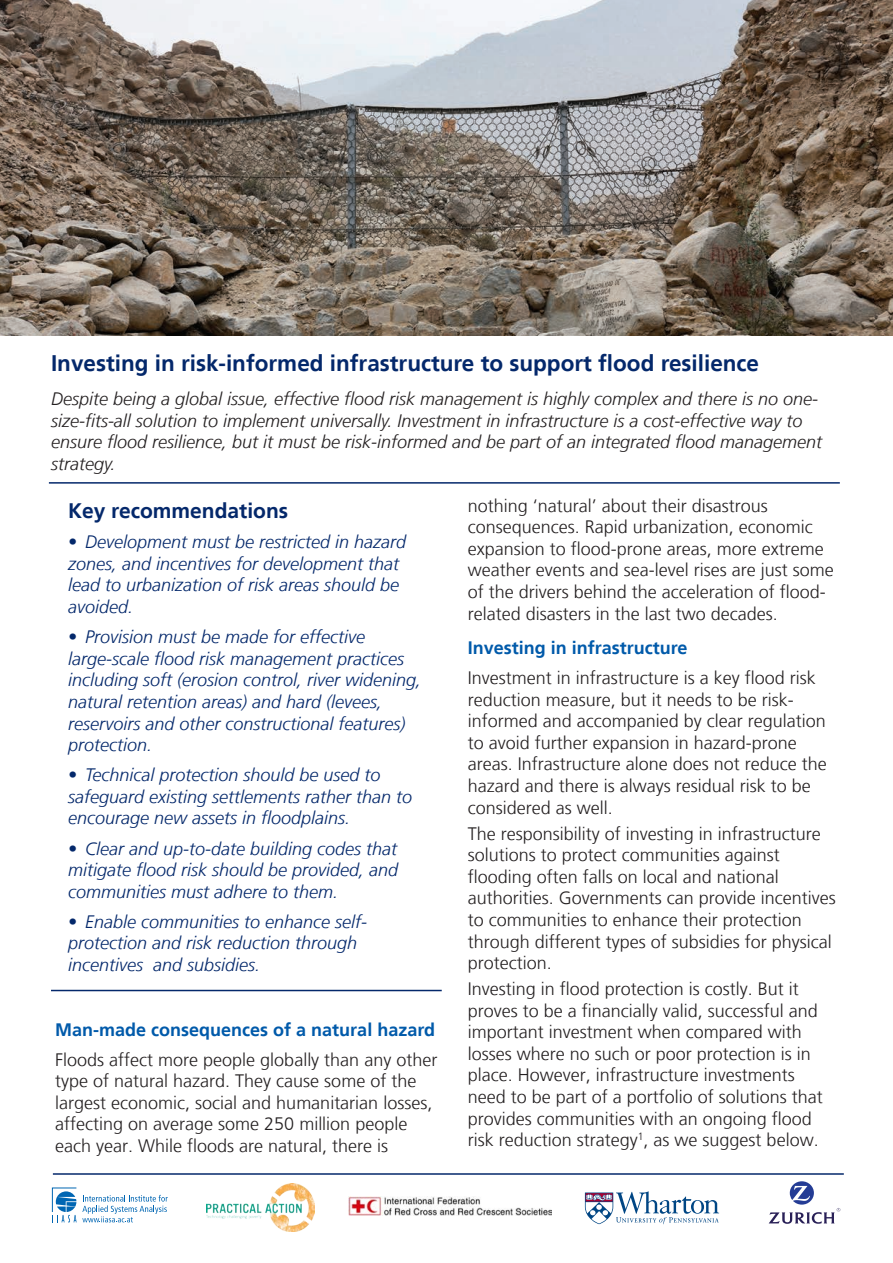
<style>
.page{position:relative;width:893px;height:1263px;background:#fff}
.page>*{position:absolute;margin:0;border:0;box-sizing:border-box;transform-origin:0 0}
.Series_Title{font:700 22.5px "Frutiger LT";color:#04286b}
.Box_head{font:700 21px "Frutiger LT";color:#04286b}
.Body_text{font:300 18px/21.6px "Frutiger LT";color:#231f20}
.Box_text{font:italic 300 18px/21.6px "Frutiger LT";color:#04286b}
.Summary_text{font:italic 300 18px/21.6px "Frutiger LT";color:#231f20}
.Text_heading{font:700 18px "Frutiger LT";color:#015aaa}
</style>
<div class="page">
<hr style="left:49px;top:482px;width:791px;height:2px;background:#04286b">
<img style="left:0;top:0;width:893px;height:336px">
<hr style="left:53px;top:1173px;width:791px;height:2px;background:#04286b">
<hr style="left:51px;top:990px;width:391px;height:1px;background:#04286b">
<img style="left:206px;top:1184px;width:109px;height:47px">
<img style="left:349px;top:1196px;width:202px;height:19px">
<svg style="left:52px;top:1188px;width:116px;height:34px"></svg>
<svg style="left:585px;top:1191px;width:134px;height:33px"></svg>
<svg style="left:769px;top:1181px;width:71px;height:43px"></svg>
<p class="Series_Title" style="left:51px;top:349px;width:710px">Investing in risk-informed infrastructure to support flood resilience</p>
<p class="Summary_text" style="left:51px;top:388px;width:773px">Despite being a global issue, effective flood risk management is highly complex and there is no one&shy;size-fits-all solution to implement universally. Investment in infrastructure is a cost-effective way to ensure flood resilience, but it must be risk-informed and be part of an integrated flood management strategy.</p>
<p class="Box_head" style="left:68px;top:498px;width:222px">Key recommendations</p>
<p class="Box_text" style="left:68px;top:531px;width:340px">• Development must be restricted in hazard zones, and incentives for development that lead to urbanization of risk areas should be avoided.</p>
<p class="Box_text" style="left:68px;top:626px;width:355px">• Provision must be made for effective large-scale flood risk management practices including soft (erosion control, river widening, natural retention areas) and hard (levees, reservoirs and other constructional features) protection.</p>
<p class="Box_text" style="left:68px;top:764px;width:346px">• Technical protection should be used to safeguard existing settlements rather than to encourage new assets in floodplains.</p>
<p class="Box_text" style="left:68px;top:838px;width:332px;text-align:justify">• Clear and up-to-date building codes that mitigate flood risk should be provided, and communities must adhere to them.</p>
<p class="Box_text" style="left:68px;top:911px;width:301px">• Enable communities to enhance self&shy;protection and risk reduction through incentives and subsidies.</p>
<p class="Body_text" style="left:468px;top:495px;width:368px">nothing ‘natural’ about their disastrous consequences. Rapid urbanization, economic expansion to flood-prone areas, more extreme weather events and sea-level rises are just some of the drivers behind the acceleration of flood&shy;related disasters in the last two decades.</p>
<p class="Text_heading" style="left:468px;top:637px;width:221px">Investing in infrastructure</p>
<p class="Body_text" style="left:468px;top:667px;width:361px">Investment in infrastructure is a key flood risk reduction measure, but it needs to be risk&shy;informed and accompanied by clear regulation to avoid further expansion in hazard-prone areas. Infrastructure alone does not reduce the hazard and there is always residual risk to be considered as well.</p>
<p class="Body_text" style="left:468px;top:823px;width:370px">The responsibility of investing in infrastructure solutions to protect communities against flooding often falls on local and national authorities. Governments can provide incentives to communities to enhance their protection through different types of subsidies for physical protection.</p>
<p class="Body_text" style="left:468px;top:978px;width:357px">Investing in flood protection is costly. But it proves to be a financially valid, successful and important investment when compared with losses where no such or poor protection is in place. However, infrastructure investments need to be part of a portfolio of solutions that provides communities with an ongoing flood risk reduction strategy<sup>1</sup>, as we suggest below.</p>
<p class="Text_heading" style="left:55px;top:1019px;width:381px">Man-made consequences of a natural hazard</p>
<p class="Body_text" style="left:55px;top:1049px;width:384px">Floods affect more people globally than any other type of natural hazard. They cause some of the largest economic, social and humanitarian losses, affecting on average some 250 million people each year. While floods are natural, there is</p>
</div>
